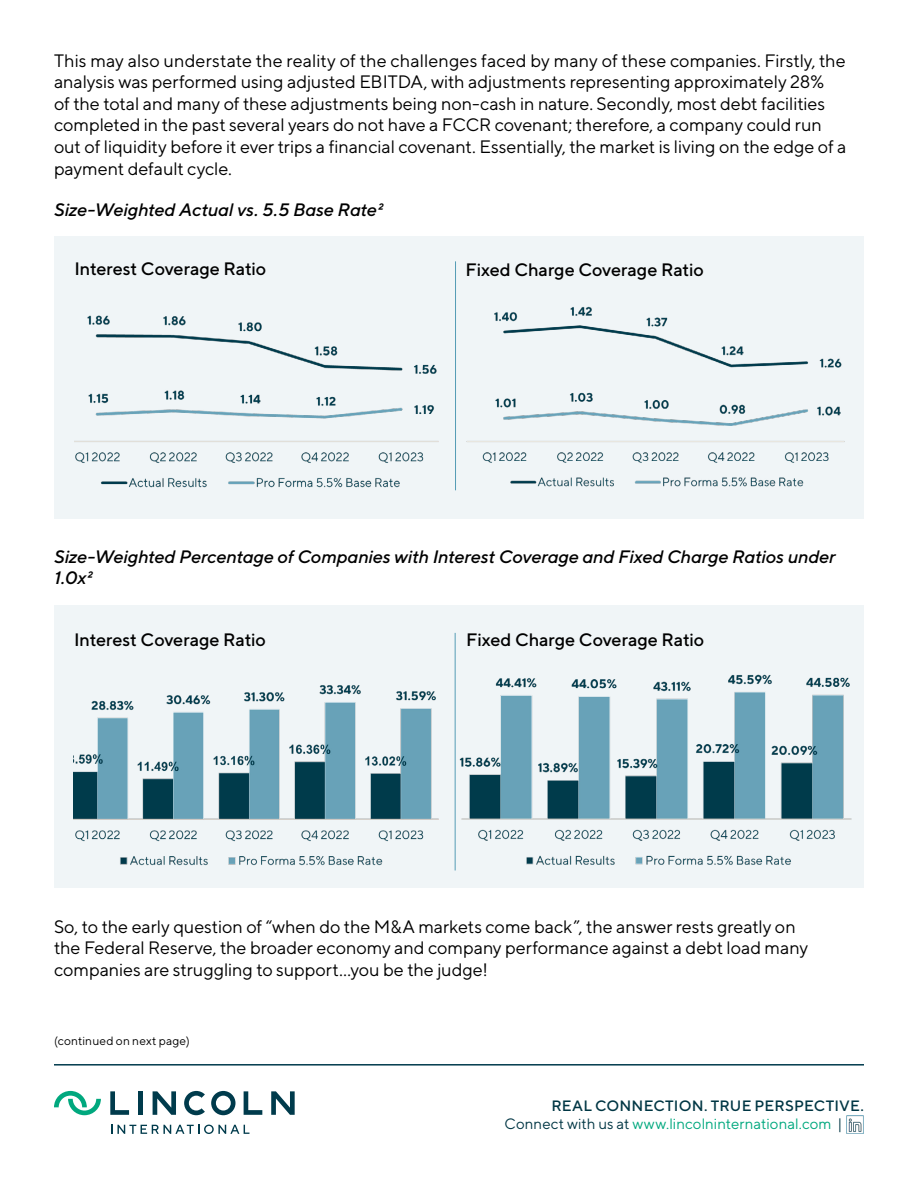
<style>
.page{position:relative;width:918px;height:1188px;background:#fff}
.page>*{position:absolute;margin:0;border:0;box-sizing:border-box;transform-origin:0 0}
.t1{font:18px/21.6px "TT Norms";letter-spacing:-.005em;color:#000}
.t2{font:italic 500 18px/21.6px "TT Norms";letter-spacing:-.01em;color:#000}
.t3{font:500 18px "TT Norms";letter-spacing:-.005em;color:#000}
.t4{font:500 15px/18px "TT Norms";letter-spacing:.01em;color:#003644}
.t5{font:12px "TT Norms";letter-spacing:.015em;color:#000}
.s1{font-weight:400}
.s2{font-weight:400;color:#00a87e}
</style>
<div class="page">
<div style="left:138px;top:1091px;width:5px;height:24px;background:#003b4c"></div>
<svg style="left:153px;top:1091px;width:23px;height:24px"></svg>
<svg style="left:110px;top:1091px;width:19px;height:24px"></svg>
<svg style="left:271px;top:1091px;width:24px;height:24px"></svg>
<svg style="left:244px;top:1091px;width:18px;height:24px"></svg>
<svg style="left:184px;top:1091px;width:21px;height:24px"></svg>
<svg style="left:211px;top:1091px;width:25px;height:24px"></svg>
<svg style="left:54px;top:1091px;width:47px;height:24px"></svg>
<svg style="left:111px;top:1125px;width:138px;height:9px"></svg>
<img style="left:846px;top:1115px;width:18px;height:18px">
<div style="left:54px;top:236px;width:810px;height:283px;background:#f0f5f7"></div>
<img style="left:74px;top:315px;width:365px;height:173px">
<img style="left:466px;top:306px;width:379px;height:181px">
<div style="left:54px;top:605px;width:810px;height:283px;background:#f0f5f7"></div>
<img style="left:74px;top:685px;width:365px;height:181px">
<img style="left:454px;top:666px;width:398px;height:205px">
<hr style="left:455px;top:261px;width:1px;height:229px;background:#559cb5">
<hr style="left:455px;top:633px;width:1px;height:237px;background:#559cb5">
<hr style="left:54px;top:1064px;width:810px;height:2px;background:#003b4c">
<p class="t1" style="left:54px;top:49px;width:794px">This may also understate the reality of the challenges faced by many of these companies. Firstly, the analysis was performed using adjusted EBITDA, with adjustments representing approximately 28%<br>of the total and many of these adjustments being non-cash in nature. Secondly, most debt facilities completed in the past several years do not have a FCCR covenant; therefore, a company could run out of liquidity before it ever trips a financial covenant. Essentially, the market is living on the edge of a payment default cycle.</p>
<p class="t2" style="left:54px;top:198px;width:330px">Size-Weighted Actual vs. 5.5 Base Rate2</p>
<p class="t3" style="left:74px;top:258px;width:194px">Interest Coverage Ratio</p>
<p class="t3" style="left:465px;top:259px;width:240px">Fixed Charge Coverage Ratio</p>
<p class="t2" style="left:54px;top:545px;width:783px">Size-Weighted Percentage of Companies with Interest Coverage and Fixed Charge Ratios under<br>1.0x2</p>
<p class="t3" style="left:74px;top:628px;width:194px">Interest Coverage Ratio</p>
<p class="t3" style="left:466px;top:628px;width:240px">Fixed Charge Coverage Ratio</p>
<p class="t1" style="left:54px;top:915px;width:756px">So, to the early question of “when do the M&amp;A markets come back”, the answer rests greatly on the Federal Reserve, the broader economy and company performance against a debt load many companies are struggling to support…you be the judge!</p>
<p class="t5" style="left:54px;top:1034px;width:137px">(continued on next page)</p>
<p class="t4" style="left:505px;top:1096px;width:361px;text-indent:47px">REAL CONNECTION. TRUE PERSPECTIVE.<br><span class="s1">Connect with us at</span> <span class="s2">www.lincolninternational.com</span> <span class="s1">|</span></p>
</div>
